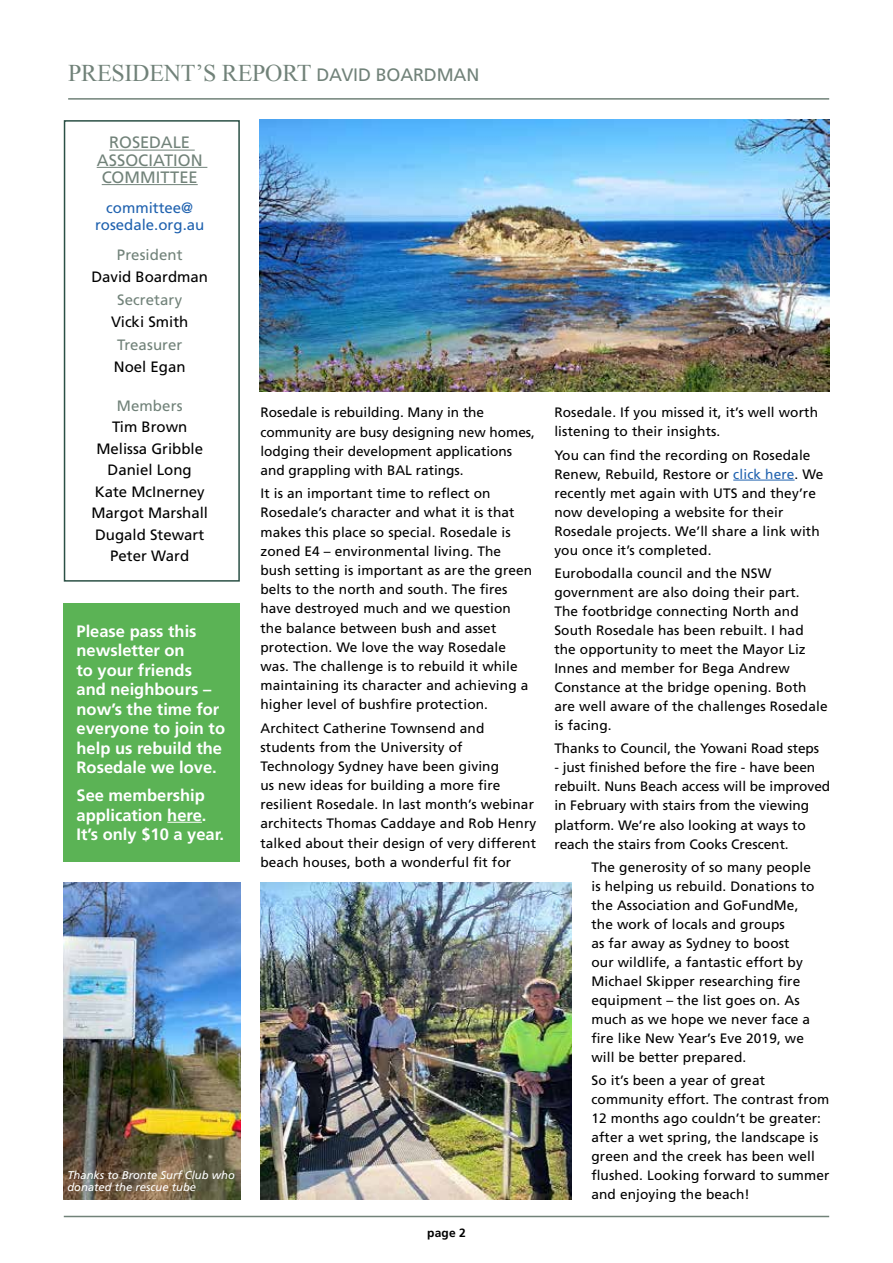
<style>
.page{position:relative;width:893px;height:1263px;background:#fff}
.page>*{position:absolute;margin:0;border:0;box-sizing:border-box;transform-origin:0 0}
.t1{font:24px "Times New Roman";letter-spacing:-.01em;color:#718279}
.t2{font:700 16.5px/19.5px "Frutiger";color:#fff}
.t3{font:16.5px/17.2px "Frutiger";letter-spacing:.005em;color:#718279;text-align:center}
.t4{font:15px/21.5px "Frutiger";color:#000;text-align:center}
.t5{font:15px "Frutiger";letter-spacing:.005em;color:#718279}
.t6{font:15px/17.2px "Frutiger";color:#2062af;text-align:center}
.t7{font:13.65px/19px "Frutiger";letter-spacing:.01em;color:#000}
.t8{font:700 12px "Frutiger";color:#000}
.t9{font:italic 11.25px/12px "Frutiger";color:#fff}
.s1{font-family:"Frutiger";font-size:18px}
.s2{color:#2062af}
</style>
<div class="page">
<hr style="left:68px;top:98px;width:761px;height:2px;background:#718279">
<hr style="left:64px;top:1216px;width:765px;height:1px;background:#718279">
<hr style="left:733px;top:480px;width:62px;height:1px;background:#2062af">
<img style="left:64px;top:882px;width:176px;height:317px">
<img style="left:260px;top:882px;width:312px;height:317px">
<div style="left:64px;top:120px;width:176px;height:462px;border:2px solid #2b5045"></div>
<hr style="left:109px;top:150px;width:86px;height:1px;background:#718279">
<hr style="left:97px;top:167px;width:110px;height:1px;background:#718279">
<hr style="left:102px;top:184px;width:96px;height:1px;background:#718279">
<div style="left:64px;top:603px;width:176px;height:258px;background:#5bb355"></div>
<hr style="left:167px;top:822px;width:35px;height:1px;background:#fff">
<img style="left:259px;top:119px;width:570px;height:272px">
<h1 class="t1" style="left:68px;top:57px;width:413px">PRESIDENT’S REPORT <span class="s1">DAVID BOARDMAN</span></h1>
<p class="t3" style="left:97px;top:134px;width:108px">ROSEDALE<br>ASSOCIATION<br>COMMITTEE</p>
<p class="t6" style="left:95px;top:199px;width:111px">committee@ rosedale.org.au</p>
<p class="t5" style="left:117px;top:246px;width:67px">President</p>
<p class="t4" style="left:91px;top:266px;width:118px">David Boardman</p>
<p class="t5" style="left:117px;top:291px;width:67px">Secretary</p>
<p class="t4" style="left:111px;top:311px;width:79px">Vicki Smith</p>
<p class="t5" style="left:117px;top:336px;width:67px">Treasurer</p>
<p class="t4" style="left:114px;top:356px;width:73px">Noel Egan</p>
<p class="t5" style="left:117px;top:397px;width:67px">Members</p>
<p class="t4" style="left:91px;top:416px;width:118px">Tim Brown<br>Melissa Gribble<br>Daniel Long<br>Kate McInerney<br>Margot Marshall<br>Dugald Stewart<br>Peter Ward</p>
<p class="t2" style="left:77px;top:621px;width:150px">Please pass this newsletter on<br>to your friends and neighbours – now’s the time for everyone to join to help us rebuild the<br>Rosedale we love.</p>
<p class="t2" style="left:77px;top:786px;width:149px">See membership application here.<br>It’s only $10 a year.</p>
<p class="t9" style="left:67px;top:1169px;width:169px">Thanks to Bronte Surf Club who donated the rescue tube</p>
<p class="t7" style="left:260px;top:403px;width:276px">Rosedale is rebuilding. Many in the community are busy designing new homes, lodging their development applications and grappling with BAL ratings.</p>
<p class="t7" style="left:260px;top:484px;width:273px">It is an important time to reflect on Rosedale’s character and what it is that makes this place so special. Rosedale is zoned E4 – environmental living. The bush setting is important as are the green belts to the north and south. The fires have destroyed much and we question the balance between bush and asset protection. We love the way Rosedale was. The challenge is to rebuild it while maintaining its character and achieving a higher level of bushfire protection.</p>
<p class="t7" style="left:260px;top:718px;width:277px">Architect Catherine Townsend and students from the University of Technology Sydney have been giving<br>us new ideas for building a more fire resilient Rosedale. In last month’s webinar architects Thomas Caddaye and Rob Henry talked about their design of very different beach houses, both a wonderful fit for</p>
<p class="t8" style="left:427px;top:1225px;width:40px">page 2</p>
<p class="t7" style="left:554px;top:403px;width:265px">Rosedale. If you missed it, it’s well worth listening to their insights.</p>
<p class="t7" style="left:554px;top:445px;width:271px">You can find the recording on Rosedale Renew, Rebuild, Restore or <span class="s2">click here</span>. We recently met again with UTS and they’re now developing a website for their Rosedale projects. We’ll share a link with you once it’s completed.</p>
<p class="t7" style="left:554px;top:564px;width:275px">Eurobodalla council and the NSW government are also doing their part.<br>The footbridge connecting North and South Rosedale has been rebuilt. I had the opportunity to meet the Mayor Liz Innes and member for Bega Andrew Constance at the bridge opening. Both are well aware of the challenges Rosedale is facing.</p>
<p class="t7" style="left:554px;top:739px;width:266px">Thanks to Council, the Yowani Road steps</p>
<p class="t7" style="left:554px;top:758px;width:277px">- just finished before the fire - have been rebuilt. Nuns Beach access will be improved in February with stairs from the viewing platform. We’re also looking at ways to reach the stairs from Cooks Crescent.</p>
<p class="t7" style="left:591px;top:857px;width:225px">The generosity of so many people is helping us rebuild. Donations to the Association and GoFundMe, the work of locals and groups<br>as far away as Sydney to boost our wildlife, a fantastic effort by<br>Michael Skipper researching fire equipment – the list goes on. As much as we hope we never face a fire like New Year’s Eve 2019, we will be better prepared.</p>
<p class="t7" style="left:591px;top:1071px;width:240px">So it’s been a year of great community effort. The contrast from<br>12 months ago couldn’t be greater: after a wet spring, the landscape is green and the creek has been well flushed. Looking forward to summer and enjoying the beach!</p>
</div>
